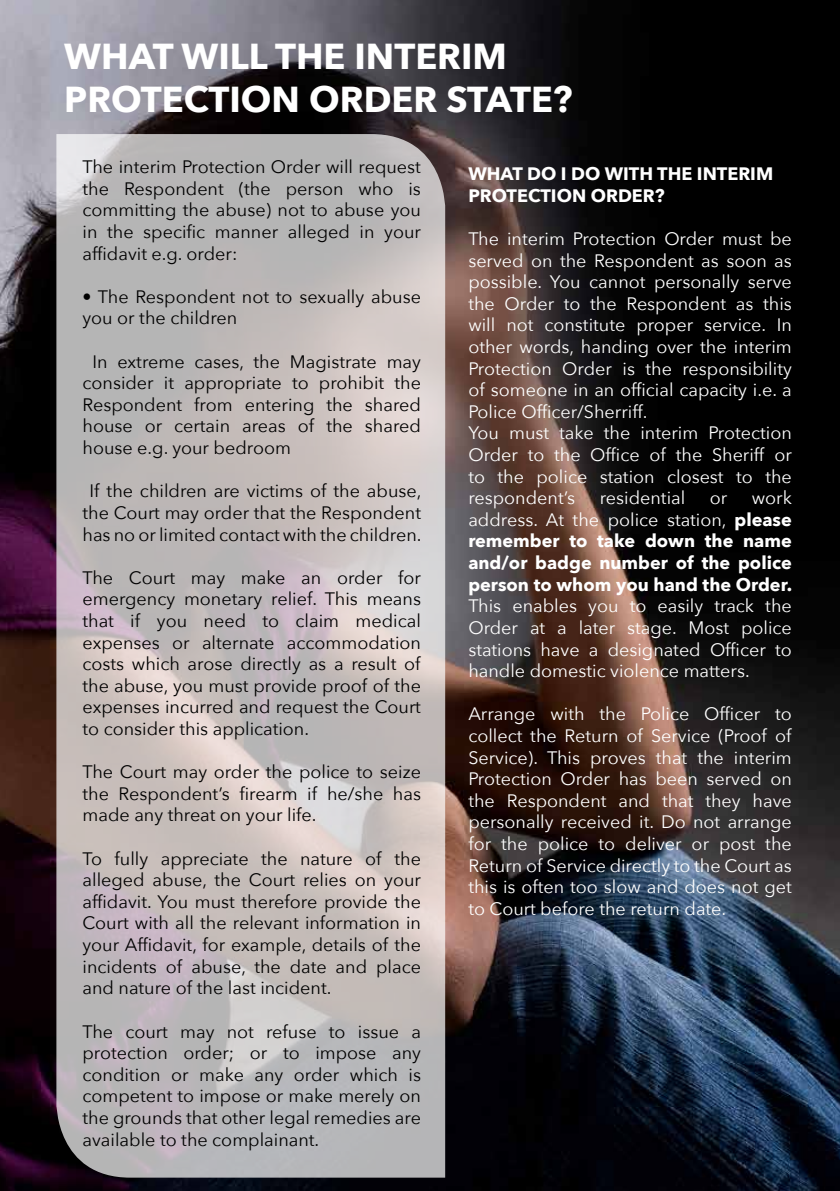
<style>
.page{position:relative;width:840px;height:1191px;background:#fff}
.page>*{position:absolute;margin:0;border:0;box-sizing:border-box;transform-origin:0 0}
.t1{font:700 36px/43.2px "Avenir Next";color:#fff}
.t2{font:18px/21.6px "Avenir Next";color:#000;text-align:justify}
.t3{font:18px/21.6px "Avenir Next";color:#fff;text-align:justify}
.t4{font:700 18px/21.6px "Avenir Next";color:#fff}
.s1{font-weight:400}
</style>
<div class="page">
<img style="left:0;top:0;width:839px;height:1191px">
<svg style="left:56px;top:134px;width:389px;height:1043px;background:#c2bcbc"></svg>
<h1 class="t1" style="left:64px;top:35px;width:509px">WHAT WILL THE INTERIM<br>PROTECTION ORDER STATE?</h1>
<p class="t2" style="left:82px;top:156px;width:340px">The interim Protection Order will request the Respondent (the person who is committing the abuse) not to abuse you in the specific manner alleged in your affidavit e.g. order:</p>
<p class="t2" style="left:82px;top:286px;width:340px">• The Respondent not to sexually abuse you or the children</p>
<p class="t2" style="left:82px;top:350px;width:340px;text-indent:10px">In extreme cases, the Magistrate may consider it appropriate to prohibit the Respondent from entering the shared house or certain areas of the shared house e.g. your bedroom</p>
<p class="t2" style="left:82px;top:480px;width:340px;text-align:center">If the children are victims of the abuse, the Court may order that the Respondent has no or limited contact with the children.</p>
<p class="t2" style="left:82px;top:566px;width:340px">The Court may make an order for emergency monetary relief. This means that if you need to claim medical expenses or alternate accommodation costs which arose directly as a result of the abuse, you must provide proof of the expenses incurred and request the Court to consider this application.</p>
<p class="t2" style="left:82px;top:761px;width:340px">The Court may order the police to seize the Respondent’s firearm if he/she has made any threat on your life.</p>
<p class="t2" style="left:82px;top:847px;width:340px">To fully appreciate the nature of the alleged abuse, the Court relies on your affidavit. You must therefore provide the Court with all the relevant information in your Affidavit, for example, details of the incidents of abuse, the date and place and nature of the last incident.</p>
<p class="t2" style="left:82px;top:1020px;width:340px">The court may not refuse to issue a protection order; or to impose any condition or make any order which is competent to impose or make merely on the grounds that other legal remedies are available to the complainant.</p>
<p class="t4" style="left:468px;top:163px;width:306px">WHAT DO I DO WITH THE INTERIM<br>PROTECTION ORDER?</p>
<p class="t3" style="left:468px;top:228px;width:325px;text-align:left">The interim Protection Order must be served on the Respondent as soon as possible. You cannot personally serve the Order to the Respondent as this will not constitute proper service. In other words, handing over the interim Protection Order is the responsibility of someone in an official capacity i.e. a Police Officer/Sherriff.<br>You must take the interim Protection Order to the Office of the Sheriff or to the police station closest to the respondent’s</p>
<p class="t4" style="left:468px;top:487px;width:325px;text-align:justify;text-indent:283px"><span class="s1">work address. At the police station,</span> please remember to take down the name and/or badge number of the police person to whom you hand the Order.</p>
<p class="t3" style="left:468px;top:595px;width:325px">This enables you to easily track the Order at a later stage. Most police stations have a designated Officer to handle domestic violence matters.</p>
<p class="t3" style="left:468px;top:703px;width:325px">Arrange with the Police Officer to collect the Return of Service (Proof of Service). This proves that the interim Protection Order has been served on the Respondent and that they have personally received it. Do not arrange for the police to deliver or post the Return of Service directly to the Court as this is often too slow and does not get to Court before the return date.</p>
<p class="t3" style="left:599px;top:487px;width:87px">residential</p>
<p class="t3" style="left:709px;top:487px;width:19px">or</p>
</div>
